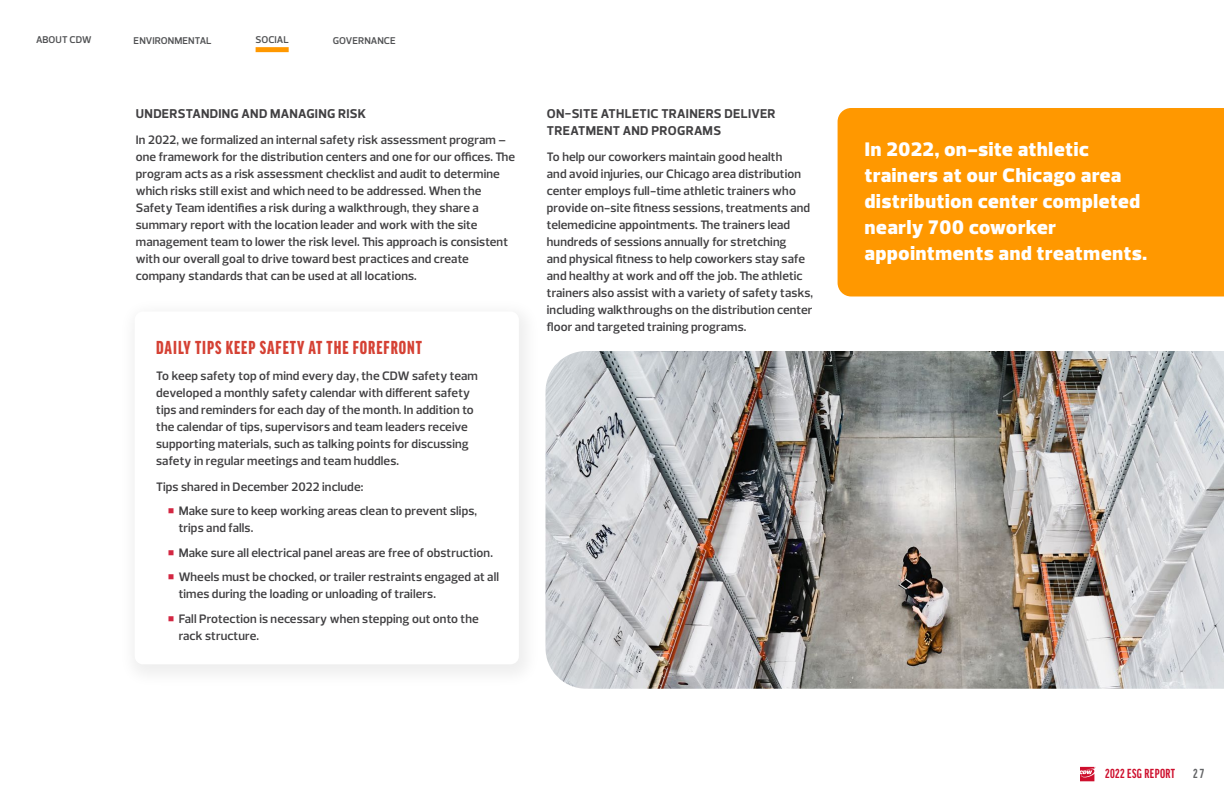
<style>
.page{position:relative;width:1224px;height:792px;background:#fff}
.page>*{position:absolute;margin:0;border:0;box-sizing:border-box;transform-origin:0 0}
.WHITE_CALL{font:900 20px/26px "Prelo";letter-spacing:.04em;color:#fff}
.SIDE_BAR_HEAD{font:900 extra-condensed 20px "Good Headline Pro";letter-spacing:.05em;color:#d54134}
.t1{font:700 extra-condensed 14px "Good Headline Pro";letter-spacing:.03em;color:#ce0f2d}
.t2{font:700 extra-condensed 14px "Good Headline Pro";color:#636466}
.SUBHEAD{font:700 13px/17px "Prelo";letter-spacing:.025em;color:#414042}
.BODY_COPY{font:600 12.5px/17px "Prelo";letter-spacing:.01em;color:#414042}
.NAV_BAR{font:600 10px "Prelo";color:#515254}
.basic_copy{font:600 10px "Prelo";color:#515254}
.s1{font-family:"PT Mono";font-weight:400;font-size:20px;color:#d32742}
</style>
<div class="page">
<svg style="left:1080px;top:767px;width:16px;height:14px"></svg>
<div style="left:118px;top:297px;width:423px;height:392px;background:#fbfbfb"></div>
<div style="left:135px;top:312px;width:384px;height:352px;background:#fff;border-radius:8px"></div>
<div style="left:838px;top:108px;width:386px;height:188px;background:#ff9800"></div>
<img style="left:546px;top:351px;width:678px;height:338px">
<div style="left:256px;top:47px;width:33px;height:5px;background:#ff9800"></div>
<p class="NAV_BAR" style="left:36px;top:34px;width:57px">ABOUT CDW</p>
<p class="NAV_BAR" style="left:134px;top:34px;width:79px">ENVIRONMENTAL</p>
<p class="NAV_BAR" style="left:255px;top:34px;width:35px">SOCIAL</p>
<p class="basic_copy" style="left:333px;top:34px;width:64px">GOVERNANCE</p>
<p class="SUBHEAD" style="left:136px;top:105px;width:232px">UNDERSTANDING AND MANAGING RISK</p>
<p class="BODY_COPY" style="left:136px;top:131px;width:381px">In 2022, we formalized an internal safety risk assessment program – one framework for the distribution centers and one for our offices. The program acts as a risk assessment checklist and audit to determine which risks still exist and which need to be addressed. When the Safety Team identifies a risk during a walkthrough, they share a summary report with the location leader and work with the site management team to lower the risk level. This approach is consistent with our overall goal to drive toward best practices and create company standards that can be used at all locations.</p>
<p class="SIDE_BAR_HEAD" style="left:156px;top:337px;width:267px">DAILY TIPS KEEP SAFETY AT THE FOREFRONT</p>
<p class="BODY_COPY" style="left:156px;top:367px;width:323px">To keep safety top of mind every day, the CDW safety team developed a monthly safety calendar with different safety tips and reminders for each day of the month. In addition to the calendar of tips, supervisors and team leaders receive supporting materials, such as talking points for discussing safety in regular meetings and team huddles.</p>
<p class="BODY_COPY" style="left:156px;top:478px;width:209px">Tips shared in December 2022 include:</p>
<p class="BODY_COPY" style="left:179px;top:502px;width:300px;text-indent:-14px"><span class="s1">▪</span>Make sure to keep working areas clean to prevent slips, trips and falls.</p>
<p class="BODY_COPY" style="left:165px;top:544px;width:329px"><span class="s1">▪</span>Make sure all electrical panel areas are free of obstruction.</p>
<p class="BODY_COPY" style="left:179px;top:569px;width:322px;text-indent:-14px"><span class="s1">▪</span>Wheels must be chocked, or trailer restraints engaged at all times during the loading or unloading of trailers.</p>
<p class="BODY_COPY" style="left:179px;top:610px;width:302px;text-indent:-14px"><span class="s1">▪</span>Fall Protection is necessary when stepping out onto the rack structure.</p>
<p class="SUBHEAD" style="left:547px;top:105px;width:230px">ON-SITE ATHLETIC TRAINERS DELIVER<br>TREATMENT AND PROGRAMS</p>
<p class="BODY_COPY" style="left:547px;top:148px;width:268px">To help our coworkers maintain good health<br>and avoid injuries, our Chicago area distribution center employs full-time athletic trainers who provide on-site fitness sessions, treatments and telemedicine appointments. The trainers lead hundreds of sessions annually for stretching<br>and physical fitness to help coworkers stay safe and healthy at work and off the job. The athletic trainers also assist with a variety of safety tasks, including walkthroughs on the distribution center floor and targeted training programs.</p>
<p class="WHITE_CALL" style="left:865px;top:137px;width:284px">In 2022, on-site athletic trainers at our Chicago area distribution center completed nearly 700 coworker appointments and treatments.</p>
<p class="t1" style="left:1105px;top:766px;width:71px">2022 ESG REPORT</p>
<p class="t2" style="left:1193px;top:766px;width:13px">27</p>
</div>
